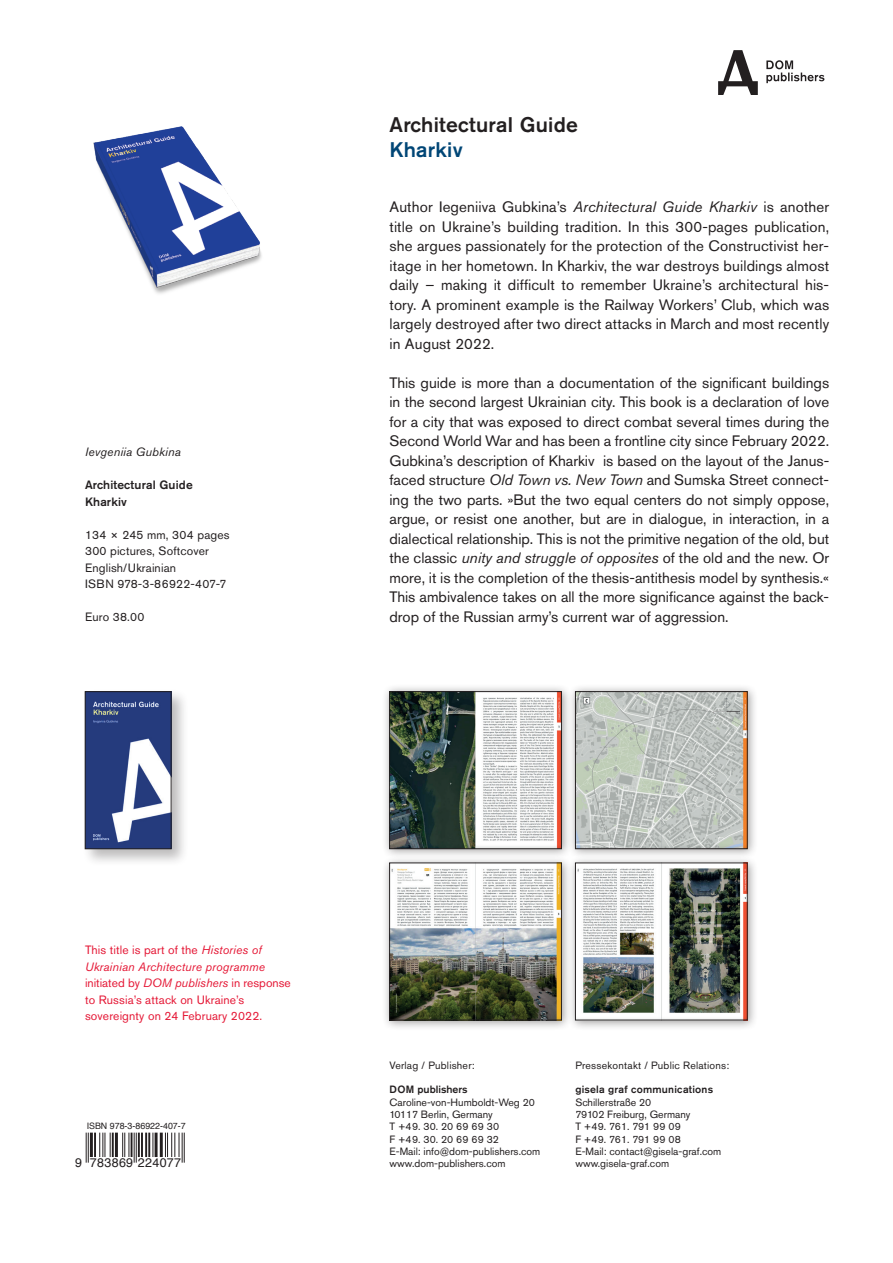
<style>
.page{position:relative;width:893px;height:1263px;background:#fff}
.page>*{position:absolute;margin:0;border:0;box-sizing:border-box;transform-origin:0 0}
.t1{font:500 21px "Akzidenz Grotesk Pro";letter-spacing:.01em;color:#231f20}
.t2{font:500 21px "Akzidenz Grotesk Pro";letter-spacing:.01em;color:#004676}
.t3{font:15px/19.5px "Akzidenz Grotesk Pro";color:#231f20;text-align:justify}
.t4{font:12.45px "Helvetica";letter-spacing:.025em;color:#231f20}
.t5{font:12px/16.5px "Akzidenz Grotesk Pro";letter-spacing:.01em;color:#e51836}
.t6{font:12px/16.5px "Akzidenz Grotesk Pro";letter-spacing:.01em;color:#231f20}
.t7{font:500 12px/16.5px "Akzidenz Grotesk Pro";letter-spacing:.01em;color:#231f20}
.t8{font:italic 12px "Akzidenz Grotesk Pro";letter-spacing:.015em;color:#231f20}
.t9{font:10.5px/12.3px "Akzidenz Grotesk Pro";color:#231f20}
.t10{font:10.5px "Akzidenz Grotesk Pro";letter-spacing:.02em;color:#231f20}
.t11{font:500 10.5px "Akzidenz Grotesk Pro";letter-spacing:.02em;color:#231f20}
.t12{font:500 10.5px "Akzidenz Grotesk Pro";color:#231f20}
.t13{font:8.85px "Helvetica";color:#231f20}
.s1{font-style:italic}
</style>
<div class="page">
<div style="left:382px;top:684px;width:190px;height:175px;background:#231f20;opacity:.45"></div>
<img style="left:391px;top:693px;width:168px;height:154px">
<div style="left:389px;top:691px;width:172px;height:158px;border:1px solid #231f20"></div>
<div style="left:568px;top:684px;width:190px;height:175px;background:#231f20;opacity:.45"></div>
<img style="left:577px;top:693px;width:168px;height:154px">
<div style="left:575px;top:691px;width:172px;height:158px;border:1px solid #231f20"></div>
<div style="left:382px;top:855px;width:190px;height:176px;background:#231f20;opacity:.45"></div>
<img style="left:391px;top:865px;width:168px;height:153px">
<div style="left:389px;top:863px;width:172px;height:157px;border:1px solid #231f20"></div>
<div style="left:568px;top:855px;width:190px;height:176px;background:#231f20;opacity:.45"></div>
<img style="left:577px;top:865px;width:168px;height:153px">
<svg style="left:718px;top:50px;width:40px;height:45px"></svg>
<svg style="left:766px;top:60px;width:58px;height:23px"></svg>
<div style="left:82px;top:688px;width:106px;height:178px;background:#231f20;opacity:.3"></div>
<img style="left:87px;top:693px;width:82px;height:154px">
<div style="left:85px;top:691px;width:86px;height:158px;border:1px solid #231f20"></div>
<hr style="left:86px;top:1132px;width:1px;height:31px;background:#231f20">
<hr style="left:88px;top:1132px;width:1px;height:31px;background:#231f20">
<hr style="left:90px;top:1132px;width:3px;height:25px;background:#231f20">
<hr style="left:94px;top:1132px;width:2px;height:25px;background:#231f20">
<svg style="left:99px;top:1132px;width:12px;height:25px"></svg>
<hr style="left:112px;top:1132px;width:2px;height:25px;background:#231f20">
<hr style="left:115px;top:1132px;width:3px;height:25px;background:#231f20">
<svg style="left:122px;top:1132px;width:7px;height:25px"></svg>
<hr style="left:131px;top:1132px;width:2px;height:25px;background:#231f20">
<hr style="left:134px;top:1132px;width:1px;height:31px;background:#231f20">
<hr style="left:136px;top:1132px;width:1px;height:31px;background:#231f20">
<hr style="left:138px;top:1132px;width:2px;height:25px;background:#231f20">
<hr style="left:141px;top:1132px;width:2px;height:25px;background:#231f20">
<hr style="left:145px;top:1132px;width:2px;height:25px;background:#231f20">
<hr style="left:148px;top:1132px;width:2px;height:25px;background:#231f20">
<svg style="left:152px;top:1132px;width:1px;height:25px"></svg>
<hr style="left:155px;top:1132px;width:3px;height:25px;background:#231f20">
<hr style="left:160px;top:1132px;width:3px;height:25px;background:#231f20">
<svg style="left:165px;top:1132px;width:15px;height:25px"></svg>
<hr style="left:182px;top:1132px;width:1px;height:31px;background:#231f20">
<hr style="left:184px;top:1132px;width:1px;height:31px;background:#231f20">
<img style="left:93px;top:126px;width:169px;height:168px">
<p class="t8" style="left:85px;top:444px;width:97px">Ievgeniia Gubkina</p>
<p class="t7" style="left:85px;top:476px;width:109px">Architectural Guide<br>Kharkiv</p>
<p class="t6" style="left:85px;top:526px;width:146px">134 × 245 mm, 304 pages<br>300 pictures, Softcover<br>English/Ukrainian<br>ISBN 978-3-86922-407-7</p>
<p class="t6" style="left:85px;top:609px;width:61px">Euro 38.00</p>
<h1 class="t1" style="left:389px;top:111px;width:190px">Architectural Guide</h1>
<h1 class="t2" style="left:389px;top:136px;width:75px">Kharkiv</h1>
<p class="t3" style="left:389px;top:197px;width:441px">Author Iegeniiva Gubkina’s <span class="s1">Architectural Guide Kharkiv</span> is another title on Ukraine’s building tradition. In this 300-pages publication, she argues passionately for the protection of the Constructivist her&shy;itage in her hometown. In Kharkiv, the war destroys buildings almost daily – making it difficult to remember Ukraine’s architectural his&shy;tory. A prominent example is the Railway Workers’ Club, which was largely destroyed after two direct attacks in March and most recently in August 2022.</p>
<p class="t3" style="left:389px;top:373px;width:441px">This guide is more than a documentation of the significant buildings in the second largest Ukrainian city. This book is a declaration of love for a city that was exposed to direct combat several times during the Second World War and has been a frontline city since February 2022.<br>Gubkina’s description of Kharkiv is based on the layout of the Janus&shy;faced structure <span class="s1">Old Town vs. New Town</span> and Sumska Street connect&shy;ing the two parts. »But the two equal centers do not simply oppose, argue, or resist one another, but are in dialogue, in interaction, in a dialectical relationship. This is not the primitive negation of the old, but the classic <span class="s1">unity and struggle of opposites</span> of the old and the new. Or more, it is the completion of the thesis-antithesis model by synthesis.« This ambivalence takes on all the more significance against the back&shy;drop of the Russian army’s current war of aggression.</p>
<p class="t5" style="left:85px;top:942px;width:207px">This title is part of the <span class="s1">Histories of Ukrainian Architecture programme </span>initiated by <span class="s1">DOM publishers</span> in response to Russia’s attack on Ukraine’s sovereignty on 24 February 2022.</p>
<p class="t10" style="left:575px;top:1058px;width:155px">Pressekontakt / Public Relations:</p>
<p class="t11" style="left:575px;top:1083px;width:139px">gisela graf communications</p>
<p class="t9" style="left:575px;top:1096px;width:148px">Schillerstraße 20<br>79102 Freiburg, Germany<br>T +49. 761. 791 99 09<br>F +49. 761. 791 99 08<br>E-Mail: contact@gisela-graf.com</p>
<p class="t10" style="left:389px;top:1058px;width:87px">Verlag / Publisher:</p>
<p class="t12" style="left:389px;top:1083px;width:80px">DOM publishers</p>
<p class="t9" style="left:389px;top:1096px;width:152px">Caroline-von-Humboldt-Weg 20<br>10117 Berlin, Germany<br>T +49. 30. 20 69 69 30<br>F +49. 30. 20 69 69 32<br>E-Mail: info@dom-publishers.com www.dom-publishers.com</p>
<p class="t13" style="left:87px;top:1119px;width:101px">ISBN 978-3-86922-407-7</p>
<p class="t4" style="left:75px;top:1153px;width:108px">9 783869 224077</p>
<p class="t9" style="left:575px;top:1157px;width:95px">www.gisela-graf.com</p>
</div>
